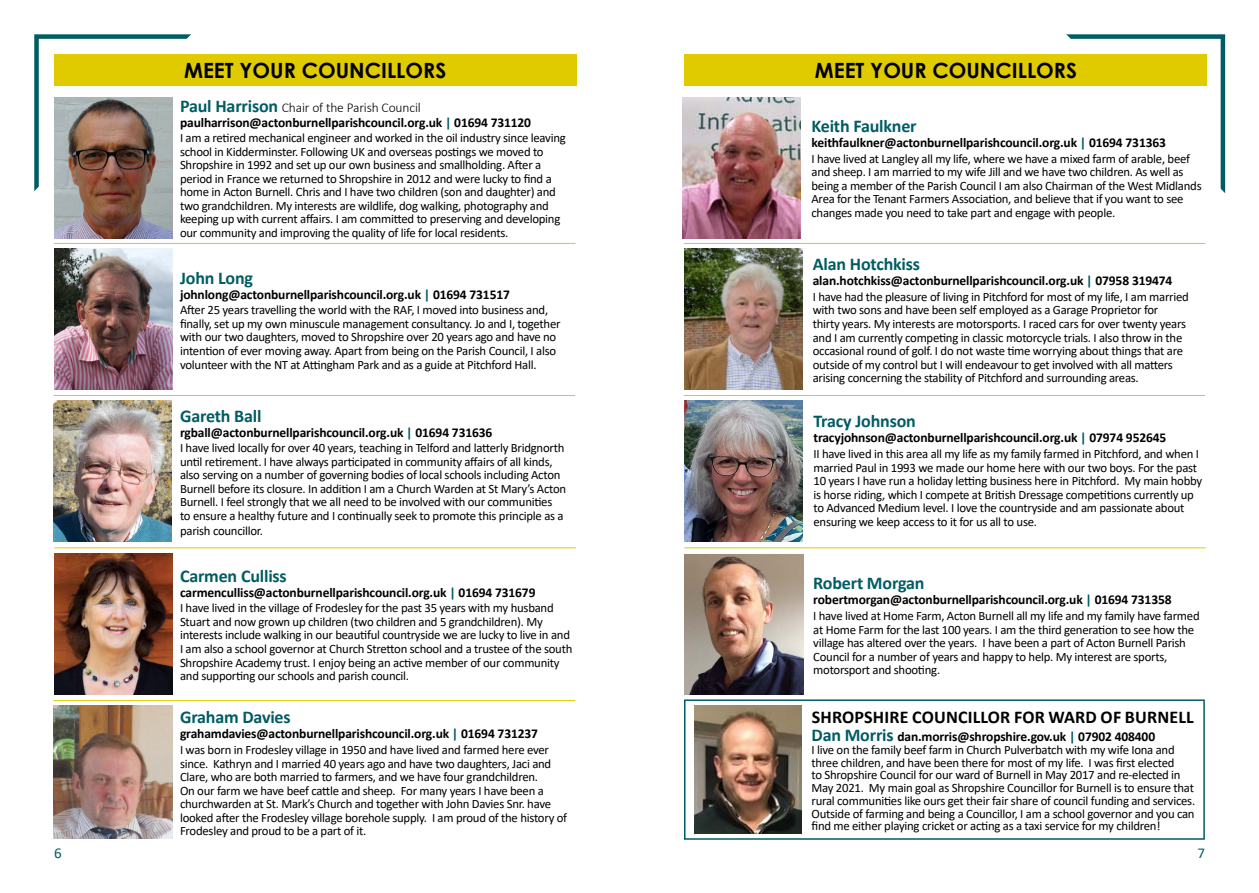
<style>
.page{position:relative;width:1259px;height:893px;background:#fff}
.page>*{position:absolute;margin:0;border:0;box-sizing:border-box;transform-origin:0 0}
.t1{font:700 21px "Century Gothic";color:#000}
.t2{font:700 18px "Calibri";letter-spacing:-.01em;color:#005c64}
.t3{font:700 18px "Calibri";letter-spacing:.01em;color:#000}
.t4{font:15px "Calibri";color:#005c64}
.t5{font:700 13.5px/15px "Calibri";letter-spacing:-.01em;color:#000}
.t6{font:12.75px/13.5px "Calibri";letter-spacing:-.02em;color:#000}
.s1{font-size:18px;color:#005c64}
.s2{font-weight:300}
.s3{color:#005c64}
</style>
<div class="page">
<svg style="left:34px;top:34px;width:280px;height:280px"></svg>
<svg style="left:943px;top:34px;width:283px;height:210px"></svg>
<img style="left:54px;top:249px;width:118px;height:140px">
<div style="left:54px;top:54px;width:522px;height:32px;background:#dfcb00"></div>
<img style="left:682px;top:98px;width:119px;height:140px">
<hr style="left:54px;top:243px;width:521px;height:1px;background:#dfcb00">
<hr style="left:54px;top:395px;width:521px;height:1px;background:#dfcb00">
<hr style="left:54px;top:547px;width:522px;height:1px;background:#dfcb00">
<img style="left:54px;top:401px;width:118px;height:140px">
<img style="left:54px;top:554px;width:119px;height:140px">
<hr style="left:54px;top:700px;width:521px;height:1px;background:#dfcb00">
<img style="left:54px;top:706px;width:118px;height:133px">
<img style="left:54px;top:98px;width:119px;height:140px">
<hr style="left:684px;top:243px;width:521px;height:1px;background:#dfcb00">
<hr style="left:683px;top:395px;width:522px;height:1px;background:#dfcb00">
<hr style="left:684px;top:547px;width:521px;height:1px;background:#dfcb00">
<img style="left:685px;top:554px;width:118px;height:140px">
<img style="left:684px;top:401px;width:118px;height:140px">
<img style="left:684px;top:249px;width:118px;height:140px">
<img style="left:694px;top:706px;width:107px;height:127px">
<div style="left:685px;top:54px;width:522px;height:32px;background:#dfcb00"></div>
<div style="left:684px;top:699px;width:520px;height:141px;border:2px solid #005c64"></div>
<h1 class="t1" style="left:184px;top:54px;width:264px">MEET YOUR COUNCILLORS</h1>
<p class="t5" style="left:180px;top:99px;width:353px"><span class="s1">Paul Harrison</span> <span class="s2">Chair of the Parish Council </span>paulharrison@actonburnellparishcouncil.org.uk <span class="s3">|</span> 01694 731120</p>
<p class="t6" style="left:180px;top:131px;width:387px">I am a retired mechanical engineer and worked in the oil industry since leaving school in Kidderminster. Following UK and overseas postings we moved to Shropshire in 1992 and set up our own business and smallholding. After a period in France we returned to Shropshire in 2012 and were lucky to find a home in Acton Burnell. Chris and I have two children (son and daughter) and two grandchildren. My interests are wildlife, dog walking, photography and keeping up with current affairs. I am committed to preserving and developing our community and improving the quality of life for local residents.</p>
<h2 class="t2" style="left:180px;top:265px;width:75px">John Long</h2>
<p class="t5" style="left:180px;top:287px;width:331px">johnlong@actonburnellparishcouncil.org.uk <span class="s3">|</span> 01694 731517</p>
<p class="t6" style="left:180px;top:303px;width:382px">After 25 years travelling the world with the RAF, I moved into business and, finally, set up my own minuscule management consultancy. Jo and I, together with our two daughters, moved to Shropshire over 20 years ago and have no intention of ever moving away. Apart from being on the Parish Council, I also volunteer with the NT at Attingham Park and as a guide at Pitchford Hall.</p>
<h2 class="t2" style="left:180px;top:403px;width:83px">Gareth Ball</h2>
<p class="t5" style="left:180px;top:425px;width:314px">rgball@actonburnellparishcouncil.org.uk <span class="s3">|</span> 01694 731636</p>
<p class="t6" style="left:180px;top:441px;width:388px">I have lived locally for over 40 years, teaching in Telford and latterly Bridgnorth until retirement. I have always participated in community affairs of all kinds, also serving on a number of governing bodies of local schools including Acton Burnell before its closure. In addition I am a Church Warden at St Mary’s Acton Burnell. I feel strongly that we all need to be involved with our communities<br>to ensure a healthy future and I continually seek to promote this principle as a</p>
<p class="t6" style="left:180px;top:523px;width:85px">parish councillor.</p>
<h2 class="t2" style="left:180px;top:563px;width:108px">Carmen Culliss</h2>
<p class="t5" style="left:180px;top:585px;width:357px">carmenculliss@actonburnellparishcouncil.org.uk <span class="s3">|</span> 01694 731679</p>
<p class="t6" style="left:180px;top:601px;width:394px">I have lived in the village of Frodesley for the past 35 years with my husband Stuart and now grown up children (two children and 5 grandchildren). My interests include walking in our beautiful countryside we are lucky to live in and I am also a school governor at Church Stretton school and a trustee of the south Shropshire Academy trust. I enjoy being an active member of our community and supporting our schools and parish council.</p>
<h2 class="t2" style="left:180px;top:705px;width:112px">Graham Davies</h2>
<p class="t5" style="left:180px;top:726px;width:359px">grahamdavies@actonburnellparishcouncil.org.uk <span class="s3">|</span> 01694 731237</p>
<p class="t6" style="left:180px;top:743px;width:389px">I was born in Frodesley village in 1950 and have lived and farmed here ever since. Kathryn and I married 40 years ago and have two daughters, Jaci and Clare, who are both married to farmers, and we have four grandchildren.<br>On our farm we have beef cattle and sheep. For many years I have been a churchwarden at St. Mark’s Church and together with John Davies Snr. have looked after the Frodesley village borehole supply. I am proud of the history of Frodesley and proud to be a part of it.</p>
<h1 class="t1" style="left:815px;top:54px;width:264px">MEET YOUR COUNCILLORS</h1>
<h2 class="t2" style="left:811px;top:113px;width:107px">Keith Faulkner</h2>
<p class="t5" style="left:811px;top:135px;width:356px">keithfaulkner@actonburnellparishcouncil.org.uk <span class="s3">|</span> 01694 731363</p>
<p class="t6" style="left:811px;top:151px;width:392px">I have lived at Langley all my life, where we have a mixed farm of arable, beef and sheep. I am married to my wife Jill and we have two children. As well as being a member of the Parish Council I am also Chairman of the West Midlands Area for the Tenant Farmers Association, and believe that if you want to see changes made you need to take part and engage with people.</p>
<h2 class="t2" style="left:812px;top:252px;width:109px">Alan Hotchkiss</h2>
<p class="t5" style="left:812px;top:273px;width:361px">alan.hotchkiss@actonburnellparishcouncil.org.uk <span class="s3">|</span> 07958 319474</p>
<p class="t6" style="left:812px;top:290px;width:378px">I have had the pleasure of living in Pitchford for most of my life, I am married with two sons and have been self employed as a Garage Proprietor for<br>thirty years. My interests are motorsports. I raced cars for over twenty years and I am currently competing in classic motorcycle trials. I also throw in the occasional round of golf. I do not waste time worrying about things that are outside of my control but I will endeavour to get involved with all matters arising concerning the stability of Pitchford and surrounding areas.</p>
<h2 class="t2" style="left:813px;top:409px;width:104px">Tracy Johnson</h2>
<p class="t5" style="left:813px;top:430px;width:354px">tracyjohnson@actonburnellparishcouncil.org.uk <span class="s3">|</span> 07974 952645</p>
<p class="t6" style="left:813px;top:447px;width:390px">II have lived in this area all my life as my family farmed in Pitchford, and when I married Paul in 1993 we made our home here with our two boys. For the past 10 years I have run a holiday letting business here in Pitchford. My main hobby is horse riding, which I compete at British Dressage competitions currently up to Advanced Medium level. I love the countryside and am passionate about ensuring we keep access to it for us all to use.</p>
<h2 class="t2" style="left:813px;top:571px;width:113px">Robert Morgan</h2>
<p class="t5" style="left:813px;top:592px;width:360px">robertmorgan@actonburnellparishcouncil.org.uk <span class="s3">|</span> 01694 731358</p>
<p class="t6" style="left:813px;top:609px;width:388px">I have lived at Home Farm, Acton Burnell all my life and my family have farmed at Home Farm for the last 100 years. I am the third generation to see how the village has altered over the years. I have been a part of Acton Burnell Parish Council for a number of years and happy to help. My interest are sports, motorsport and shooting.</p>
<h2 class="t3" style="left:812px;top:704px;width:383px">SHROPSHIRE COUNCILLOR FOR WARD OF BURNELL</h2>
<p class="t5" style="left:811px;top:729px;width:345px"><span class="s1">Dan Morris</span> dan.morris@shropshire.gov.uk <span class="s3">|</span> 07902 408400</p>
<p class="t6" style="left:811px;top:743px;width:385px;line-height:12.8px">I live on the family beef farm in Church Pulverbatch with my wife Iona and three children, and have been there for most of my life. I was first elected<br>to Shropshire Council for our ward of Burnell in May 2017 and re-elected in May 2021. My main goal as Shropshire Councillor for Burnell is to ensure that rural communities like ours get their fair share of council funding and services.<br>Outside of farming and being a Councillor, I am a school governor and you can find me either playing cricket or acting as a taxi service for my children!</p>
<p class="t4" style="left:54px;top:842px;width:9px">6</p>
<p class="t4" style="left:1197px;top:842px;width:9px">7</p>
</div>
